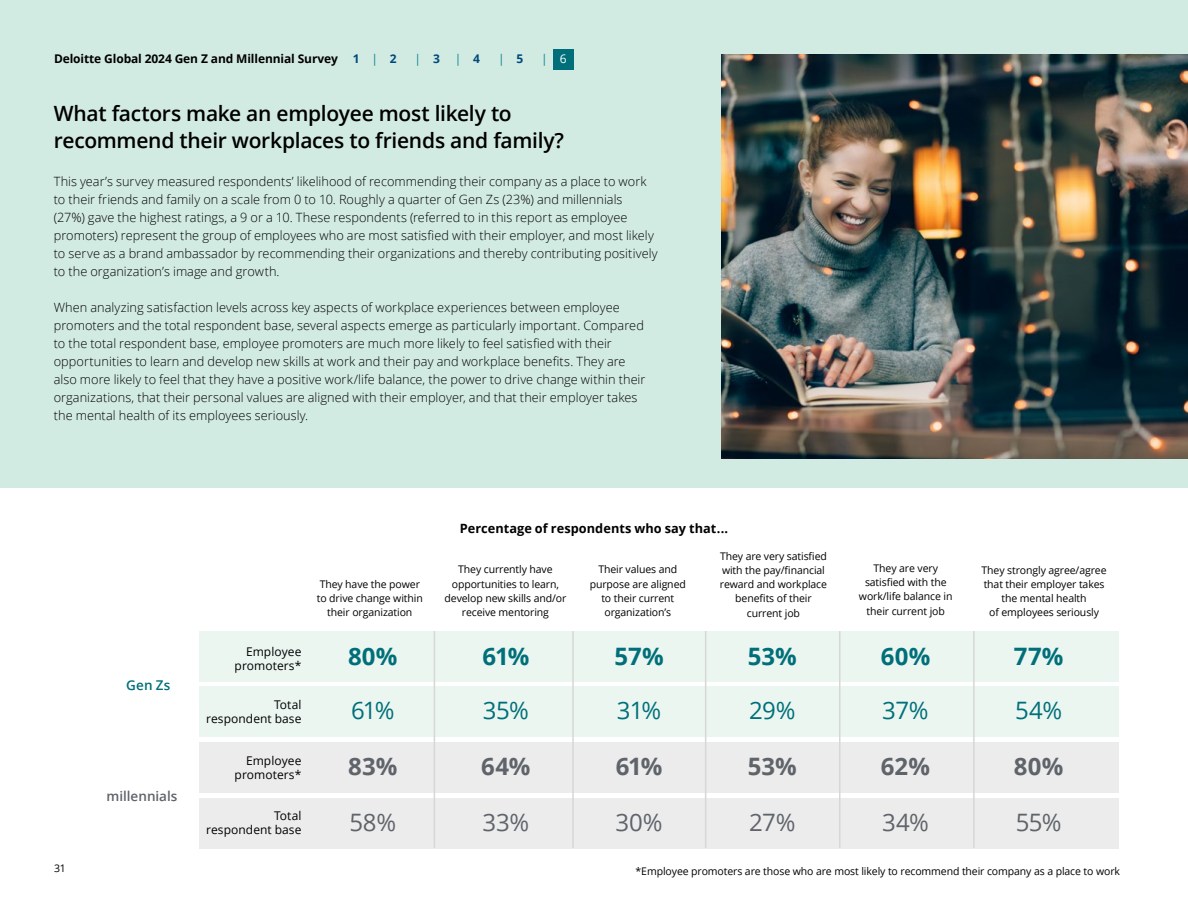
<style>
.page{position:relative;width:1188px;height:918px;background:#fff}
.page>*{position:absolute;margin:0;border:0;box-sizing:border-box;transform-origin:0 0}
.Gen_Z_Nukbers{font:700 24px "Open Sans";letter-spacing:.005em;color:#006f79}
.Gen_Z_Nukbers-2{font:24px "Open Sans";letter-spacing:-.02em;color:#006f79}
.Mill_Numbers{font:700 24px "Open Sans";letter-spacing:.005em;color:#5f636a}
.Mill_Numbers-2{font:24px "Open Sans";letter-spacing:-.005em;color:#5f636a}
.Bold_Subhead_2__14_18pt__copy{font:600 21px/27px "Open Sans";letter-spacing:-.015em;color:#000}
.Summary_Headers{font:600 13.5px "Open Sans";color:#5f636a}
.Summary_Headers-2{font:600 13.5px "Open Sans";color:#006f79}
.Body_copy__8_5_12pt{font:300 12.75px/18px "Open Sans";letter-spacing:.005em;color:#000}
.Subhead_B__8_5_12pt{font:700 12.75px "Open Sans";letter-spacing:.005em;color:#000}
.Chart_label{font:12px/14.4px "Open Sans";letter-spacing:.005em;color:#000;text-align:right}
.t1{font:700 12px "Open Sans";letter-spacing:-.01em;color:#000}
.t2{font:12px "Open Sans";color:#0e8390}
.Table_lables_centered{font:10.5px/14.2px "Open Sans";letter-spacing:-.01em;color:#000;text-align:center}
.Chart_labels{font:10.5px "Open Sans";letter-spacing:-.01em;color:#000}
.s1{color:#00497c}
.s2{font-weight:400;color:#0e8390}
.s3{font-weight:700;color:#00497c}
.s4{color:#fff}
</style>
<div class="page">
<div style="left:0;top:0;width:1188px;height:488px;background:#d2ebe2"></div>
<img style="left:721px;top:54px;width:467px;height:405px">
<div style="left:199px;top:742px;width:919px;height:51px;background:#ebeceb"></div>
<div style="left:199px;top:798px;width:919px;height:51px;background:#ebeceb"></div>
<div style="left:199px;top:631px;width:919px;height:51px;background:#ebf6f1"></div>
<div style="left:199px;top:686px;width:919px;height:51px;background:#ebf6f1"></div>
<hr style="left:434px;top:631px;width:1px;height:217px;background:#d7d8d6">
<hr style="left:572px;top:631px;width:2px;height:217px;background:#d7d8d6">
<hr style="left:839px;top:631px;width:2px;height:217px;background:#d7d8d6">
<hr style="left:705px;top:631px;width:1px;height:217px;background:#d7d8d6">
<hr style="left:973px;top:631px;width:2px;height:217px;background:#d7d8d6">
<div style="left:553px;top:49px;width:20px;height:21px;background:#006f79"></div>
<p class="t1" style="left:54px;top:50px;width:344px">Deloitte Global 2024 Gen Z and Millennial Survey <span class="s1">1</span> <span class="s2">|</span> <span class="s1">2</span></p>
<p class="t2" style="left:415px;top:51px;width:67px">| <span class="s3">3</span> | <span class="s3">4</span></p>
<p class="t2" style="left:498px;top:51px;width:27px">| <span class="s3">5</span></p>
<p class="t2" style="left:541px;top:51px;width:27px">| <span class="s4">6</span></p>
<h2 class="Bold_Subhead_2__14_18pt__copy" style="left:54px;top:99px;width:512px">What factors make an employee most likely to recommend their workplaces to friends and family?</h2>
<p class="Body_copy__8_5_12pt" style="left:54px;top:172px;width:605px">This year’s survey measured respondents’ likelihood of recommending their company as a place to work to their friends and family on a scale from 0 to 10. Roughly a quarter of Gen Zs (23%) and millennials<br>(27%) gave the highest ratings, a 9 or a 10. These respondents (referred to in this report as employee promoters) represent the group of employees who are most satisfied with their employer, and most likely to serve as a brand ambassador by recommending their organizations and thereby contributing positively to the organization’s image and growth.</p>
<p class="Body_copy__8_5_12pt" style="left:54px;top:298px;width:593px">When analyzing satisfaction levels across key aspects of workplace experiences between employee promoters and the total respondent base, several aspects emerge as particularly important. Compared to the total respondent base, employee promoters are much more likely to feel satisfied with their opportunities to learn and develop new skills at work and their pay and workplace benefits. They are also more likely to feel that they have a positive work/life balance, the power to drive change within their organizations, that their personal values are aligned with their employer, and that their employer takes the mental health of its employees seriously.</p>
<p class="Table_lables_centered" style="left:54px;top:861px;width:13px">31</p>
<p class="Summary_Headers-2" style="left:126px;top:675px;width:46px">Gen Zs</p>
<p class="Summary_Headers" style="left:106px;top:787px;width:72px">millennials</p>
<p class="Table_lables_centered" style="left:317px;top:577px;width:108px">They have the power to drive change within their organization</p>
<p class="Subhead_B__8_5_12pt" style="left:460px;top:519px;width:270px">Percentage of respondents who say that...</p>
<p class="Table_lables_centered" style="left:720px;top:548px;width:109px">They are very satisfied with the pay/financial reward and workplace benefits of their current job</p>
<p class="Table_lables_centered" style="left:859px;top:561px;width:95px">They are very satisfied with the work/life balance in their current job</p>
<p class="Table_lables_centered" style="left:445px;top:562px;width:123px">They currently have opportunities to learn, develop new skills and/or receive mentoring</p>
<p class="Table_lables_centered" style="left:590px;top:562px;width:98px">Their values and purpose are aligned to their current organization’s</p>
<p class="Table_lables_centered" style="left:982px;top:562px;width:127px">They strongly agree/agree that their employer takes the mental health<br>of employees seriously</p>
<p class="Chart_label" style="left:235px;top:644px;width:68px">Employee promoters*</p>
<p class="Gen_Z_Nukbers" style="left:348px;top:639px;width:51px">80%</p>
<p class="Gen_Z_Nukbers" style="left:483px;top:639px;width:48px">61%</p>
<p class="Gen_Z_Nukbers" style="left:615px;top:639px;width:50px">57%</p>
<p class="Gen_Z_Nukbers" style="left:748px;top:639px;width:51px">53%</p>
<p class="Gen_Z_Nukbers" style="left:881px;top:639px;width:51px">60%</p>
<p class="Gen_Z_Nukbers" style="left:1014px;top:639px;width:51px">77%</p>
<p class="Chart_label" style="left:206px;top:697px;width:97px">Total respondent base</p>
<p class="Gen_Z_Nukbers-2" style="left:351px;top:694px;width:45px">61%</p>
<p class="Gen_Z_Nukbers-2" style="left:483px;top:694px;width:48px">35%</p>
<p class="Gen_Z_Nukbers-2" style="left:617px;top:694px;width:46px">31%</p>
<p class="Gen_Z_Nukbers-2" style="left:749px;top:694px;width:48px">29%</p>
<p class="Gen_Z_Nukbers-2" style="left:882px;top:694px;width:48px">37%</p>
<p class="Gen_Z_Nukbers-2" style="left:1015px;top:694px;width:48px">54%</p>
<p class="Chart_label" style="left:235px;top:753px;width:68px">Employee promoters*</p>
<p class="Mill_Numbers" style="left:348px;top:749px;width:51px">83%</p>
<p class="Mill_Numbers" style="left:481px;top:749px;width:51px">64%</p>
<p class="Mill_Numbers" style="left:616px;top:749px;width:48px">61%</p>
<p class="Mill_Numbers" style="left:748px;top:749px;width:51px">53%</p>
<p class="Mill_Numbers" style="left:881px;top:749px;width:51px">62%</p>
<p class="Mill_Numbers" style="left:1014px;top:749px;width:51px">80%</p>
<p class="Chart_label" style="left:206px;top:808px;width:97px">Total respondent base</p>
<p class="Mill_Numbers-2" style="left:349px;top:806px;width:48px">58%</p>
<p class="Mill_Numbers-2" style="left:483px;top:806px;width:48px">33%</p>
<p class="Mill_Numbers-2" style="left:616px;top:806px;width:49px">30%</p>
<p class="Mill_Numbers-2" style="left:749px;top:806px;width:48px">27%</p>
<p class="Mill_Numbers-2" style="left:882px;top:806px;width:48px">34%</p>
<p class="Mill_Numbers-2" style="left:1016px;top:806px;width:47px">55%</p>
<p class="Chart_labels" style="left:636px;top:864px;width:486px">*Employee promoters are those who are most likely to recommend their company as a place to work</p>
</div>
